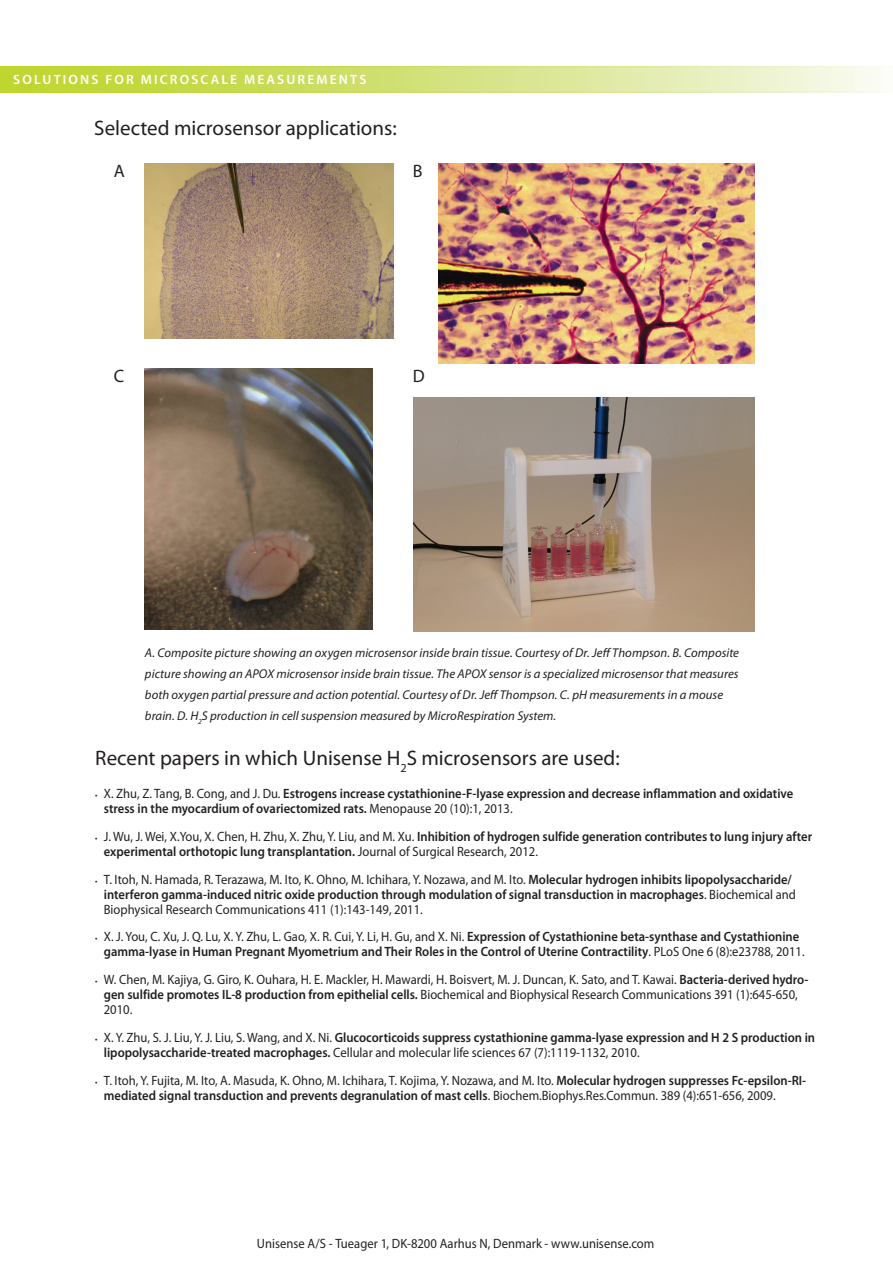
<style>
.page{position:relative;width:893px;height:1263px;background:#fff}
.page>*{position:absolute;margin:0;border:0;box-sizing:border-box;transform-origin:0 0}
.Product_sheet_sub_he{font:21px "Myriad Pro";color:#231f20}
.t1{font:18px "Myriad Pro";color:#231f20}
.t2{font:600 13.5px/15px "Myriad Pro";color:#231f20;scale:.93 1}
.Product_sheet_brød{font:13.5px/15px "Myriad Pro";color:#231f20;scale:.93 1}
.Product_sheet_produc{font:600 13.5px "Myriad Pro";letter-spacing:.16em;color:#fff}
.Product_sheet_image{font:italic 12.75px/21px "Myriad Pro";letter-spacing:.005em;color:#231f20}
.s1{font-weight:400;font-size:9px}
.s2{font-weight:400}
.s3{font-size:9px}
.s4{font-weight:600}
</style>
<div class="page">
<svg style="left:0;top:66px;width:887px;height:27px;background:#d6e481"></svg>
<img style="left:145px;top:163px;width:249px;height:176px">
<img style="left:439px;top:163px;width:315px;height:200px">
<img style="left:414px;top:397px;width:340px;height:234px">
<img style="left:145px;top:369px;width:228px;height:260px">
<p class="Product_sheet_produc" style="left:13px;top:71px;width:355px">SOLUTIONS FOR MICROSCALE MEASUREMENTS</p>
<p class="Product_sheet_sub_he" style="left:94px;top:115px;width:304px">Selected microsensor applications:</p>
<p class="t1" style="left:114px;top:160px;width:13px">A</p>
<p class="t1" style="left:413px;top:160px;width:11px">B</p>
<p class="t1" style="left:114px;top:365px;width:12px">C</p>
<p class="t1" style="left:413px;top:365px;width:13px">D</p>
<p class="Product_sheet_image" style="left:145px;top:642px;width:596px">A. Composite picture showing an oxygen microsensor inside brain tissue. Courtesy of Dr. Jeff Thompson. B. Composite picture showing an APOX microsensor inside brain tissue. The APOX sensor is a specialized microsensor that measures both oxygen partial pressure and action potential. Courtesy of Dr. Jeff Thompson. C. pH measurements in a mouse brain. D. H<sub>2</sub>S production in cell suspension measured by MicroRespiration System.</p>
<p class="Product_sheet_sub_he" style="left:95px;top:745px;width:526px">Recent papers in which Unisense H<sub>2</sub>S microsensors are used:</p>
<p class="t2" style="left:104px;top:786px;width:743px;text-indent:-9px"><span class="s1">•</span> <span class="s2">X. Zhu, Z. Tang, B. Cong, and J. Du.</span> Estrogens increase cystathionine-F-lyase expression and decrease inflammation and oxidative stress in the myocardium of ovariectomized rats. <span class="s2">Menopause 20 (10):1, 2013.</span></p>
<p class="t2" style="left:104px;top:828px;width:763px;text-indent:-9px"><span class="s1">•</span> <span class="s2">J. Wu, J. Wei, X.You, X. Chen, H. Zhu, X. Zhu, Y. Liu, and M. Xu.</span> Inhibition of hydrogen sulfide generation contributes to lung injury after experimental orthotopic lung transplantation. <span class="s2">Journal of Surgical Research, 2012.</span></p>
<p class="t2" style="left:104px;top:871px;width:746px;text-indent:-9px"><span class="s1">•</span> <span class="s2">T. Itoh, N. Hamada, R. Terazawa, M. Ito, K. Ohno, M. Ichihara, Y. Nozawa, and M. Ito.</span> Molecular hydrogen inhibits lipopolysaccharide/ interferon gamma-induced nitric oxide production through modulation of signal transduction in macrophages<span class="s2">. Biochemical and<br>Biophysical Research Communications 411 (1):143-149, 2011.</span></p>
<p class="t2" style="left:104px;top:929px;width:755px;text-indent:-9px"><span class="s1">•</span> <span class="s2">X. J. You, C. Xu, J. Q. Lu, X. Y. Zhu, L. Gao, X. R. Cui, Y. Li, H. Gu, and X. Ni.</span> Expression of Cystathionine beta-synthase and Cystathionine gamma-lyase in Human Pregnant Myometrium and Their Roles in the Control of Uterine Contractility<span class="s2">. PLoS One 6 (8):e23788, 2011.</span></p>
<p class="Product_sheet_brød" style="left:104px;top:972px;width:759px;text-indent:-9px"><span class="s3">•</span> W. Chen, M. Kajiya, G. Giro, K. Ouhara, H. E. Mackler, H. Mawardi, H. Boisvert, M. J. Duncan, K. Sato, and T. Kawai. <span class="s4">Bacteria-derived hydro&shy;gen sulfide promotes IL-8 production from epithelial cells.</span> Biochemical and Biophysical Research Communications 391 (1):645-650,<br>2010.</p>
<p class="t2" style="left:104px;top:1029px;width:766px;text-indent:-9px"><span class="s1">•</span> <span class="s2">X. Y. Zhu, S. J. Liu, Y. J. Liu, S. Wang, and X. Ni.</span> Glucocorticoids suppress cystathionine gamma-lyase expression and H 2 S production in lipopolysaccharide-treated macrophages. <span class="s2">Cellular and molecular life sciences 67 (7):1119-1132, 2010.</span></p>
<p class="Product_sheet_brød" style="left:104px;top:1072px;width:757px;text-indent:-9px"><span class="s3">•</span> T. Itoh, Y. Fujita, M. Ito, A. Masuda, K. Ohno, M. Ichihara, T. Kojima, Y. Nozawa, and M. Ito. <span class="s4">Molecular hydrogen suppresses Fc-epsilon-RI&shy;mediated signal transduction and prevents degranulation of mast cells</span>. Biochem.Biophys.Res.Commun. 389 (4):651-656, 2009.</p>
<p class="Product_sheet_brød" style="left:257px;top:1236px;width:429px">Unisense A/S - Tueager 1, DK-8200 Aarhus N, Denmark - www.unisense.com</p>
</div>
